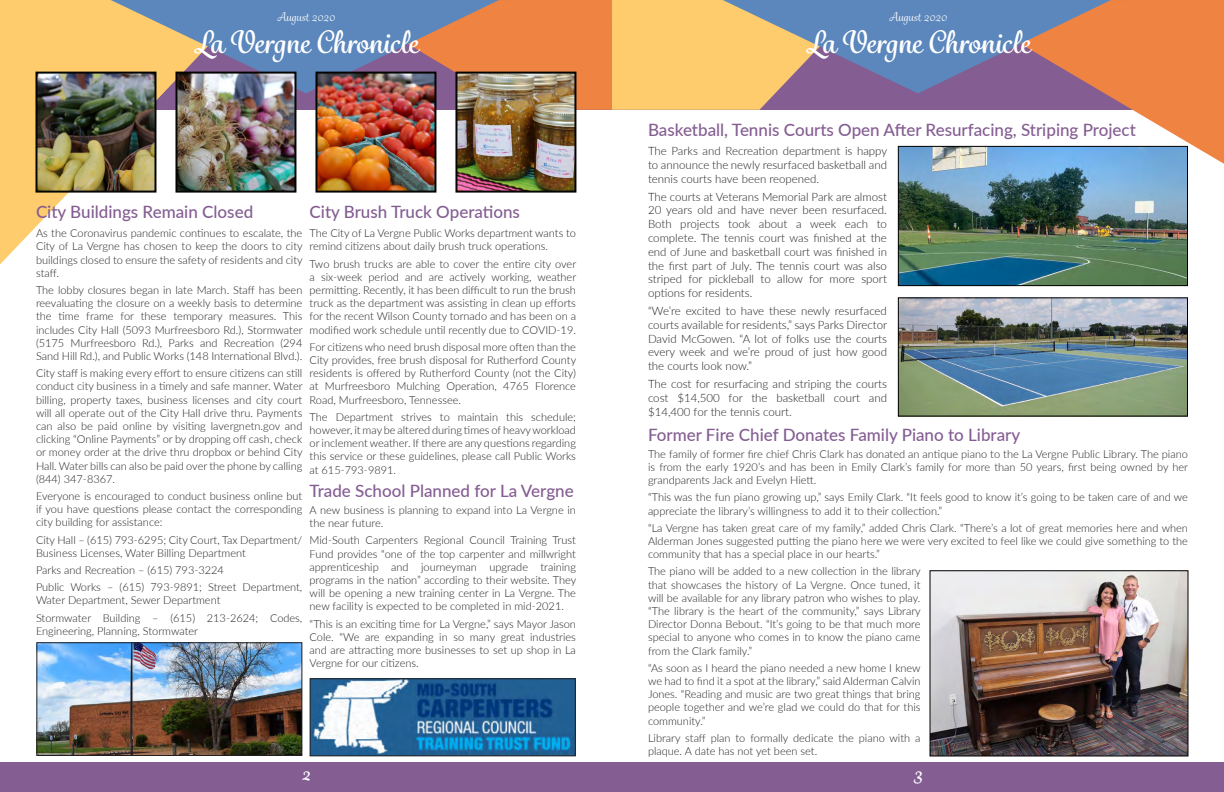
<style>
.page{position:relative;width:1224px;height:792px;background:#fff}
.page>*{position:absolute;margin:0;border:0;box-sizing:border-box;transform-origin:0 0}
.t1{font:700 30px "Grafolita Script";color:#fff}
.t2{font:700 18px "Grafolita Script";color:#fff}
.t3{font:500 17px "Lato";color:#845d92}
.t4{font:12px "Grafolita Script";color:#fff}
.t5{font:300 11.5px/13.8px "Lato";color:#231f20;text-align:justify}
.t6{font:300 11px/13.2px "Lato";color:#231f20;text-align:justify}
</style>
<div class="page">
<div style="left:0;top:762px;width:1224px;height:30px;background:#845d92"></div>
<svg style="left:1113px;top:0;width:111px;height:164px;background:#f0925a"></svg>
<svg style="left:0;top:0;width:67px;height:264px;fill:#fecc6d"></svg>
<img style="left:34px;top:0;width:1079px;height:194px">
<img style="left:38px;top:644px;width:262px;height:110px">
<div style="left:36px;top:642px;width:266px;height:114px;border:1px solid #231f20"></div>
<img style="left:312px;top:680px;width:262px;height:74px">
<div style="left:310px;top:678px;width:266px;height:78px;border:1px solid #231f20"></div>
<img style="left:932px;top:572px;width:254px;height:182px">
<div style="left:930px;top:570px;width:258px;height:186px;border:1px solid #000"></div>
<img style="left:900px;top:148px;width:286px;height:136px">
<div style="left:898px;top:146px;width:290px;height:140px;border:1px solid #000"></div>
<img style="left:900px;top:299px;width:286px;height:116px">
<div style="left:898px;top:297px;width:290px;height:120px;border:1px solid #000"></div>
<p class="t4" style="left:277px;top:10px;width:59px">August 2020</p>
<p class="t4" style="left:889px;top:10px;width:59px">August 2020</p>
<p class="t1" style="left:194px;top:22px;width:226px">La Vergne Chronicle</p>
<p class="t1" style="left:806px;top:22px;width:226px">La Vergne Chronicle</p>
<p class="t3" style="left:310px;top:200px;width:212px">City Brush Truck Operations</p>
<p class="t6" style="left:310px;top:226px;width:268px">The City of La Vergne Public Works department wants to remind citizens about daily brush truck operations.</p>
<p class="t6" style="left:310px;top:257px;width:268px">Two brush trucks are able to cover the entire city over a six-week period and are actively working, weather permitting. Recently, it has been difficult to run the brush truck as the department was assisting in clean up efforts for the recent Wilson County tornado and has been on a modified work schedule until recently due to COVID-19.</p>
<p class="t6" style="left:310px;top:340px;width:268px">For citizens who need brush disposal more often than the City provides, free brush disposal for Rutherford County residents is offered by Rutherford County (not the City) at Murfreesboro Mulching Operation, 4765 Florence Road, Murfreesboro, Tennessee.</p>
<p class="t6" style="left:310px;top:410px;width:268px">The Department strives to maintain this schedule; however, it may be altered during times of heavy workload or inclement weather. If there are any questions regarding this service or these guidelines, please call Public Works at 615-793-9891.</p>
<p class="t3" style="left:36px;top:200px;width:219px">City Buildings Remain Closed</p>
<p class="t6" style="left:36px;top:226px;width:268px">As the Coronavirus pandemic continues to escalate, the City of La Vergne has chosen to keep the doors to city buildings closed to ensure the safety of residents and city staff.</p>
<p class="t6" style="left:36px;top:283px;width:268px">The lobby closures began in late March. Staff has been reevaluating the closure on a weekly basis to determine the time frame for these temporary measures. This includes City Hall (5093 Murfreesboro Rd.), Stormwater (5175 Murfreesboro Rd.), Parks and Recreation (294<br>Sand Hill Rd.), and Public Works (148 International Blvd.).</p>
<p class="t6" style="left:36px;top:366px;width:268px">City staff is making every effort to ensure citizens can still conduct city business in a timely and safe manner. Water billing, property taxes, business licenses and city court will all operate out of the City Hall drive thru. Payments can also be paid online by visiting lavergnetn.gov and clicking “Online Payments” or by dropping off cash, check or money order at the drive thru dropbox or behind City Hall. Water bills can also be paid over the phone by calling (844) 347-8367.</p>
<p class="t6" style="left:36px;top:489px;width:268px">Everyone is encouraged to conduct business online but if you have questions please contact the corresponding city building for assistance:</p>
<p class="t6" style="left:36px;top:533px;width:268px">City Hall – (615) 793-6295; City Court, Tax Department/<br>Business Licenses, Water Billing Department</p>
<p class="t6" style="left:36px;top:563px;width:189px">Parks and Recreation – (615) 793-3224</p>
<p class="t6" style="left:36px;top:580px;width:268px">Public Works – (615) 793-9891; Street Department,<br>Water Department, Sewer Department</p>
<p class="t6" style="left:36px;top:611px;width:268px">Stormwater Building – (615) 213-2624; Codes,<br>Engineering, Planning, Stormwater</p>
<p class="t3" style="left:310px;top:479px;width:266px">Trade School Planned for La Vergne</p>
<p class="t6" style="left:310px;top:503px;width:268px">A new business is planning to expand into La Vergne in the near future.</p>
<p class="t6" style="left:310px;top:533px;width:268px">Mid-South Carpenters Regional Council Training Trust Fund provides “one of the top carpenter and millwright apprenticeship and journeyman upgrade training programs in the nation” according to their website. They will be opening a new training center in La Vergne. The new facility is expected to be completed in mid-2021.</p>
<p class="t6" style="left:310px;top:617px;width:268px">“This is an exciting time for La Vergne,” says Mayor Jason Cole. “We are expanding in so many great industries and are attracting more businesses to set up shop in La Vergne for our citizens.</p>
<p class="t3" style="left:648px;top:118px;width:489px">Basketball, Tennis Courts Open After Resurfacing, Striping Project</p>
<p class="t5" style="left:648px;top:144px;width:241px">The Parks and Recreation department is happy to announce the newly resurfaced basketball and tennis courts have been reopened.</p>
<p class="t5" style="left:648px;top:189px;width:241px">The courts at Veterans Memorial Park are almost 20 years old and have never been resurfaced.<br>Both projects took about a week each to complete. The tennis court was finished at the end of June and basketball court was finished in the first part of July. The tennis court was also striped for pickleball to allow for more sport options for residents.</p>
<p class="t5" style="left:648px;top:303px;width:241px">“We’re excited to have these newly resurfaced courts available for residents,” says Parks Director David McGowen. “A lot of folks use the courts every week and we’re proud of just how good the courts look now.”</p>
<p class="t5" style="left:648px;top:376px;width:241px">The cost for resurfacing and striping the courts cost $14,500 for the basketball court and $14,400 for the tennis court.</p>
<p class="t3" style="left:648px;top:423px;width:374px">Former Fire Chief Donates Family Piano to Library</p>
<p class="t6" style="left:648px;top:447px;width:542px">The family of former fire chief Chris Clark has donated an antique piano to the La Vergne Public Library. The piano is from the early 1920’s and has been in Emily Clark’s family for more than 50 years, first being owned by her grandparents Jack and Evelyn Hiett.</p>
<p class="t6" style="left:648px;top:491px;width:541px">“This was the fun piano growing up,” says Emily Clark. “It feels good to know it’s going to be taken care of and we appreciate the library’s willingness to add it to their collection.”</p>
<p class="t6" style="left:648px;top:521px;width:541px">“La Vergne has taken great care of my family,” added Chris Clark. “There’s a lot of great memories here and when Alderman Jones suggested putting the piano here we were very excited to feel like we could give something to the community that has a special place in our hearts.”</p>
<p class="t6" style="left:648px;top:565px;width:274px">The piano will be added to a new collection in the library that showcases the history of La Vergne. Once tuned, it will be available for any library patron who wishes to play. “The library is the heart of the community,” says Library Director Donna Bebout. “It’s going to be that much more special to anyone who comes in to know the piano came from the Clark family.”</p>
<p class="t6" style="left:648px;top:661px;width:274px">“As soon as I heard the piano needed a new home I knew we had to find it a spot at the library,” said Alderman Calvin Jones. “Reading and music are two great things that bring people together and we’re glad we could do that for this community.”</p>
<p class="t6" style="left:648px;top:731px;width:274px">Library staff plan to formally dedicate the piano with a plaque. A date has not yet been set.</p>
<p class="t2" style="left:302px;top:761px;width:10px">2</p>
<p class="t2" style="left:913px;top:761px;width:11px">3</p>
</div>
